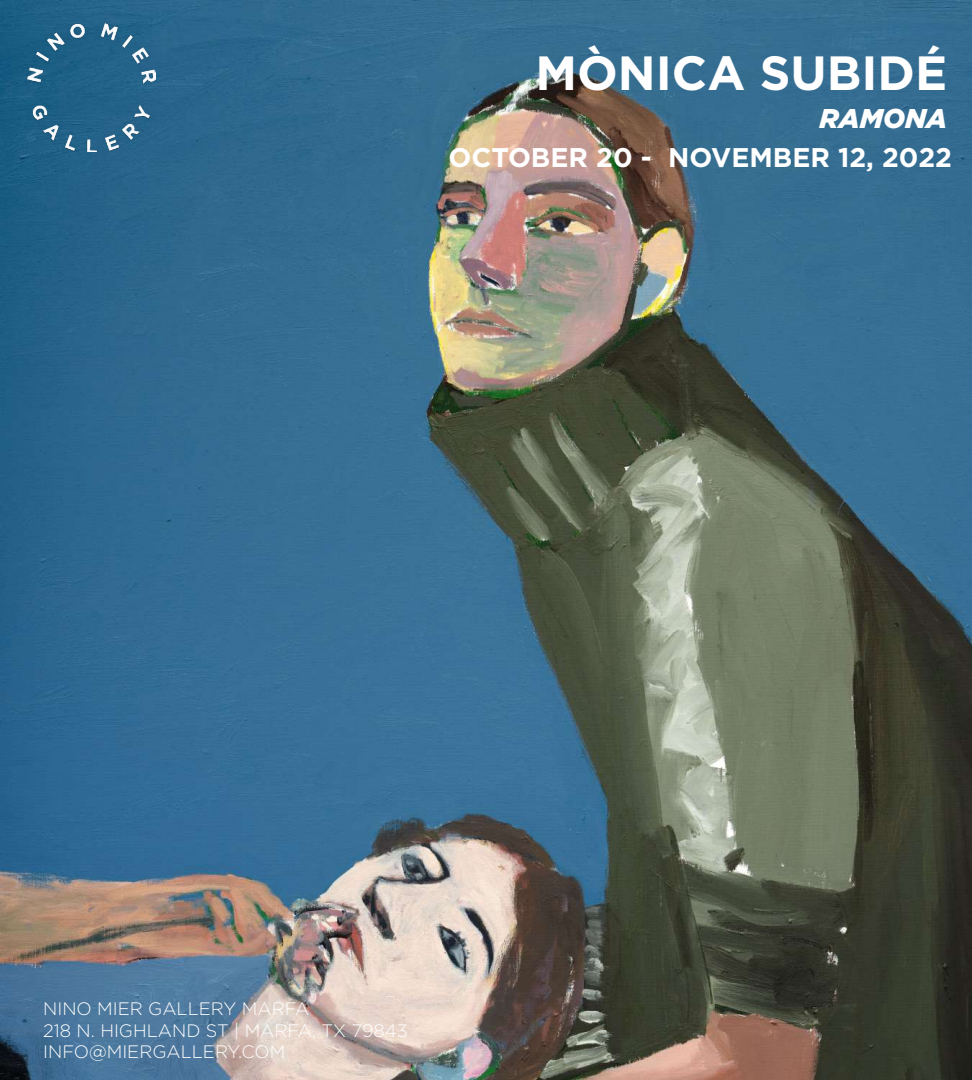
<style>
.page{position:relative;width:972px;height:1080px;background:#fff}
.page>*{position:absolute;margin:0;border:0;box-sizing:border-box;transform-origin:0 0}
.t1{font:700 48px "Gotham";color:#fff}
.t2{font:700 27px "Gotham";color:#fff}
.t3{font:italic 900 27px "Gotham";color:#fff}
.t4{font:300 18px/21.6px "Gotham";color:#fff}
</style>
<div class="page">
<img style="left:0;top:0;width:972px;height:1080px">
<img style="left:27px;top:24px;width:129px;height:127px">
<h1 class="t1" style="left:535px;top:45px;width:413px">MÒNICA SUBIDÉ</h1>
<h2 class="t3" style="left:819px;top:103px;width:129px">RAMONA</h2>
<h2 class="t2" style="left:448px;top:142px;width:505px">OCTOBER 20 - NOVEMBER 12, 2022</h2>
<p class="t4" style="left:43px;top:998px;width:366px">NINO MIER GALLERY MARFA<br>218 N. HIGHLAND ST | MARFA, TX 79843<br>INFO@MIERGALLERY.COM</p>
</div>
